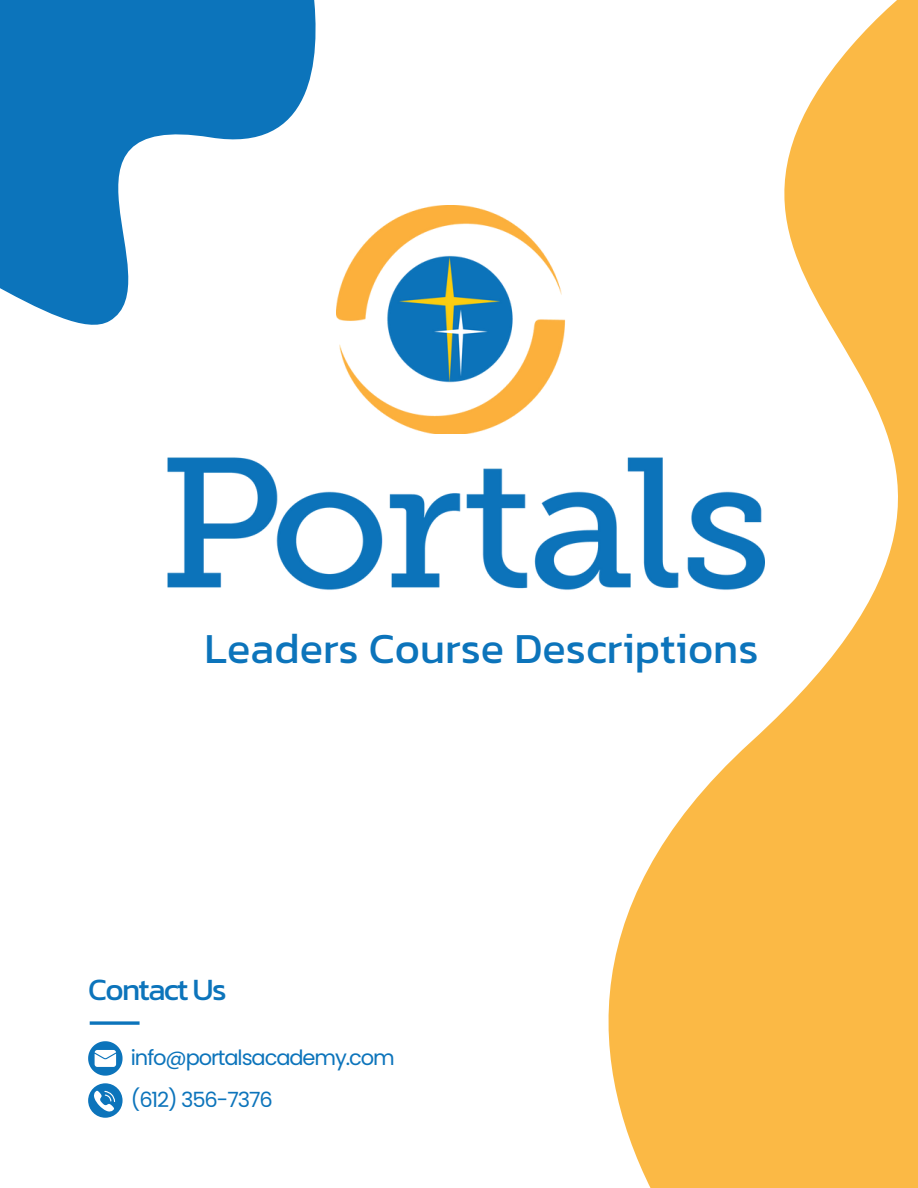
<style>
.page{position:relative;width:918px;height:1188px;background:#fff}
.page>*{position:absolute;margin:0;border:0;box-sizing:border-box;transform-origin:0 0}
.t1{font:43.5px "Kanit";color:#0c74bb}
.t2{font:31.5px "Kanit";letter-spacing:-.05em;color:#0c74bb}
.t3{font:21px "Poppins";letter-spacing:-.05em;color:#0c74bb}
</style>
<div class="page">
<svg style="left:608px;top:0;width:310px;height:1188px;fill:#fbb945"></svg>
<svg style="left:0;top:0;width:316px;height:325px;fill:#0c74bb"></svg>
<img style="left:167px;top:434px;width:598px;height:172px">
<img style="left:336px;top:205px;width:230px;height:229px">
<svg style="left:88px;top:1041px;width:35px;height:35px"></svg>
<svg style="left:88px;top:1083px;width:35px;height:35px"></svg>
<svg style="left:90px;top:1021px;width:50px;height:4px"></svg>
<h1 class="t1" style="left:204px;top:615px;width:556px">Leaders Course Descriptions</h1>
<h2 class="t2" style="left:88px;top:965px;width:140px">Contact Us</h2>
<p class="t3" style="left:131px;top:1043px;width:265px">info@portalsacademy.com</p>
<p class="t3" style="left:131px;top:1085px;width:143px">(612) 356-7376</p>
</div>
